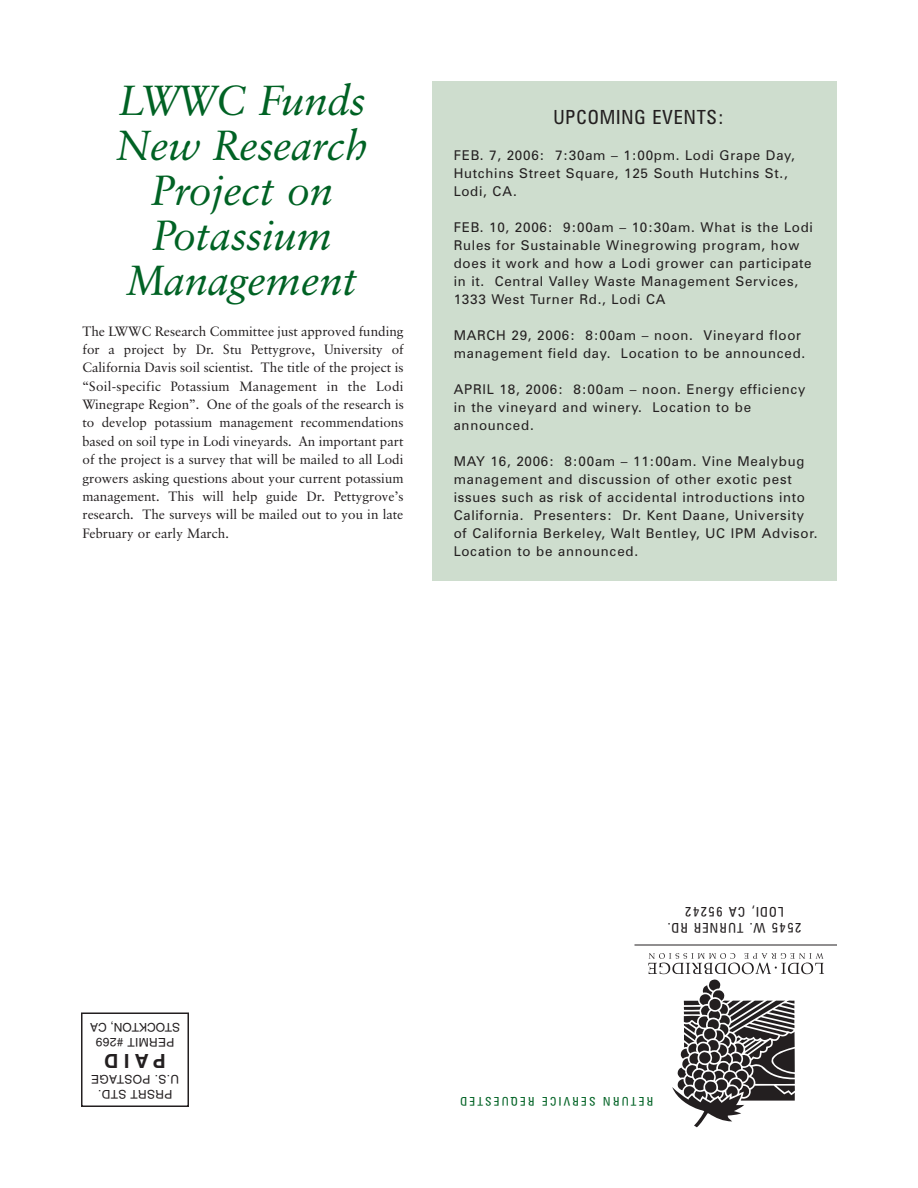
<style>
.page{position:relative;width:918px;height:1188px;background:#fff}
.page>*{position:absolute;margin:0;border:0;box-sizing:border-box;transform-origin:0 0}
.t1{font:italic 42px/45px "Classical Garamond BT";color:#006224;text-align:center}
.t2{font:condensed 19.5px "Zurich BT";letter-spacing:.05em;color:#231f20}
.t3{font:700 19.5px "Helvetica";color:#231f20}
.t4{font:13.5px/18px "Zurich BT";letter-spacing:.055em;color:#231f20}
.t5{font:13.5px/18.5px "Classical Garamond BT";color:#231f20;text-align:justify}
.t6{font:condensed 13.5px/16.5px "Zurich BT";letter-spacing:.095em;color:#231f20;text-align:center}
.t7{font:condensed 12px "Zurich BT";letter-spacing:.19em;color:#006224}
.t8{font:12px/15px "Helvetica";color:#231f20;text-align:center}
.t9{font:12px/15px "Helvetica";letter-spacing:.03em;color:#231f20;text-align:center}
</style>
<div class="page">
<div style="left:432px;top:81px;width:405px;height:499px;background:#ceddce"></div>
<svg style="left:648px;top:953px;width:176px;height:174px"></svg>
<hr style="left:635px;top:945px;width:202px;height:1px;background:#231f20">
<div style="left:412px;top:1065px;width:243px;height:42px;background:#fff"></div>
<div style="left:81px;top:1012px;width:108px;height:95px;border:2px solid #231f20"></div>
<h1 class="t1" style="left:117px;top:82px;width:253px">LWWC Funds<br>New Research<br>Project on<br>Potassium<br>Management</h1>
<p class="t5" style="left:82px;top:323px;width:323px">The LWWC Research Committee just approved funding for a project by Dr. Stu Pettygrove, University of California Davis soil scientist. The title of the project is “Soil-specific Potassium Management in the Lodi Winegrape Region”. One of the goals of the research is to develop potassium management recommendations based on soil type in Lodi vineyards. An important part of the project is a survey that will be mailed to all Lodi growers asking questions about your current potassium management. This will help guide Dr. Pettygrove’s research. The surveys will be mailed out to you in late February or early March.</p>
<h2 class="t2" style="left:553px;top:109px;width:171px">UPCOMING EVENTS:</h2>
<p class="t4" style="left:454px;top:147px;width:343px">FEB. 7, 2006: 7:30am – 1:00pm. Lodi Grape Day,<br>Hutchins Street Square, 125 South Hutchins St.,<br>Lodi, CA.</p>
<p class="t4" style="left:454px;top:219px;width:361px">FEB. 10, 2006: 9:00am – 10:30am. What is the Lodi Rules for Sustainable Winegrowing program, how does it work and how a Lodi grower can participate in it. Central Valley Waste Management Services, 1333 West Turner Rd., Lodi CA</p>
<p class="t4" style="left:454px;top:327px;width:353px">MARCH 29, 2006: 8:00am – noon. Vineyard floor management field day. Location to be announced.</p>
<p class="t4" style="left:454px;top:381px;width:353px">APRIL 18, 2006: 8:00am – noon. Energy efficiency in the vineyard and winery. Location to be announced.</p>
<p class="t4" style="left:454px;top:453px;width:365px">MAY 16, 2006: 8:00am – 11:00am. Vine Mealybug management and discussion of other exotic pest issues such as risk of accidental introductions into California. Presenters: Dr. Kent Daane, University of California Berkeley, Walt Bentley, UC IPM Advisor.<br>Location to be announced.</p>
<p class="t8" style="left:180px;top:1048px;width:91px;rotate:-180deg">PERMIT #269<br>STOCKTON, CA</p>
<h2 class="t3" style="left:166px;top:1069px;width:63px;rotate:-180deg">PAID</h2>
<p class="t9" style="left:179px;top:1101px;width:89px;rotate:-180deg">PRSRT STD.<br>U.S. POSTAGE</p>
<p class="t6" style="left:801px;top:935px;width:135px;rotate:-180deg">2545 W. TURNER RD.<br>LODI, CA 95242</p>
<p class="t7" style="left:653px;top:1106px;width:194px;rotate:-180deg">RETURN SERVICE REQUESTED</p>
</div>
